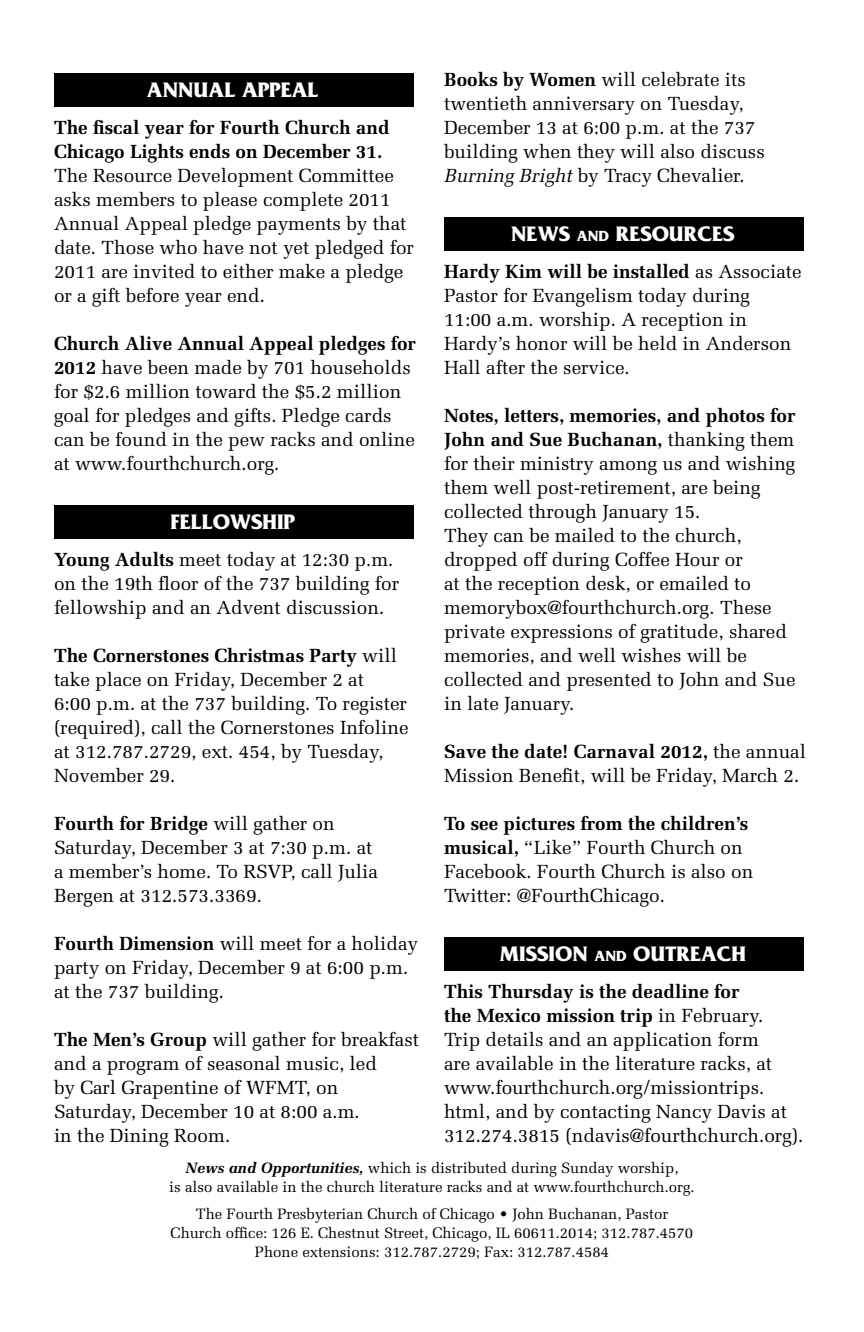
<style>
.page{position:relative;width:864px;height:1332px;background:#fff}
.page>*{position:absolute;margin:0;border:0;box-sizing:border-box;transform-origin:0 0}
.t1{font:700 22px "Friz Quadrata Std";color:#fff}
.t2{font:19px/24px "Melior LT Std";color:#000}
.t3{font:700 19px/24px "Melior LT Std";color:#000}
.t4{font:15px/19px "Melior LT Std";color:#000;text-align:center}
.s1{font-weight:700}
.s2{font-style:italic}
.s3{font-size:15.4px}
.s4{font-weight:700;font-style:italic}
</style>
<div class="page">
<div style="left:54px;top:505px;width:360px;height:34px;background:#000"></div>
<div style="left:445px;top:937px;width:359px;height:34px;background:#000"></div>
<div style="left:445px;top:217px;width:359px;height:34px;background:#000"></div>
<div style="left:54px;top:73px;width:360px;height:34px;background:#000"></div>
<p class="t1" style="left:147px;top:78px;width:173px">ANNUAL APPEAL</p>
<p class="t3" style="left:54px;top:116px;width:337px">The fiscal year for Fourth Church and<br>Chicago Lights ends on December 31.</p>
<p class="t2" style="left:54px;top:164px;width:361px">The Resource Development Committee asks members to please complete 2011<br>Annual Appeal pledge payments by that date. Those who have not yet pledged for 2011 are invited to either make a pledge or a gift before year end.</p>
<p class="t2" style="left:54px;top:332px;width:364px"><span class="s1">Church Alive Annual Appeal pledges for 2012</span> have been made by 701 households for $2.6 million toward the $5.2 million goal for pledges and gifts. Pledge cards can be found in the pew racks and online at www.fourthchurch.org.</p>
<p class="t1" style="left:171px;top:510px;width:126px">FELLOWSHIP</p>
<p class="t2" style="left:54px;top:548px;width:347px"><span class="s1">Young Adults</span> meet today at 12:30 p.m. on the 19th floor of the 737 building for fellowship and an Advent discussion.</p>
<p class="t2" style="left:54px;top:644px;width:356px"><span class="s1">The Cornerstones Christmas Party</span> will take place on Friday, December 2 at<br>6:00 p.m. at the 737 building. To register (required), call the Cornerstones Infoline at 312.787.2729, ext. 454, by Tuesday, November 29.</p>
<p class="t2" style="left:54px;top:812px;width:326px"><span class="s1">Fourth for Bridge</span> will gather on<br>Saturday, December 3 at 7:30 p.m. at a member’s home. To RSVP, call Julia<br>Bergen at 312.573.3369.</p>
<p class="t2" style="left:54px;top:932px;width:366px"><span class="s1">Fourth Dimension</span> will meet for a holiday party on Friday, December 9 at 6:00 p.m. at the 737 building.</p>
<p class="t2" style="left:54px;top:1028px;width:367px"><span class="s1">The Men’s Group</span> will gather for breakfast and a program of seasonal music, led<br>by Carl Grapentine of WFMT, on<br>Saturday, December 10 at 8:00 a.m.<br>in the Dining Room.</p>
<p class="t2" style="left:444px;top:68px;width:322px"><span class="s1">Books by Women</span> will celebrate its twentieth anniversary on Tuesday, December 13 at 6:00 p.m. at the 737 building when they will also discuss <span class="s2">Burning Bright</span> by Tracy Chevalier.</p>
<p class="t1" style="left:511px;top:222px;width:78px">NEWS <span class="s3">AND</span></p>
<p class="t1" style="left:616px;top:222px;width:120px">RESOURCES</p>
<p class="t2" style="left:444px;top:260px;width:359px"><span class="s1">Hardy Kim will be installed</span> as Associate Pastor for Evangelism today during 11:00 a.m. worship. A reception in Hardy’s honor will be held in Anderson Hall after the service.</p>
<p class="t2" style="left:444px;top:404px;width:353px"><span class="s1">Notes, letters, memories, and photos for John and Sue Buchanan,</span> thanking them for their ministry among us and wishing them well post-retirement, are being collected through January 15.<br>They can be mailed to the church, dropped off during Coffee Hour or<br>at the reception desk, or emailed to memorybox@fourthchurch.org. These private expressions of gratitude, shared memories, and well wishes will be collected and presented to John and Sue in late January.</p>
<p class="t2" style="left:444px;top:740px;width:364px"><span class="s1">Save the date! Carnaval 2012,</span> the annual<br>Mission Benefit, will be Friday, March 2.</p>
<p class="t2" style="left:444px;top:812px;width:311px"><span class="s1">To see pictures from the children’s musical,</span> “Like” Fourth Church on<br>Facebook. Fourth Church is also on<br>Twitter: @FourthChicago.</p>
<p class="t1" style="left:500px;top:942px;width:107px">MISSION <span class="s3">AND</span></p>
<p class="t1" style="left:633px;top:942px;width:114px">OUTREACH</p>
<p class="t2" style="left:444px;top:980px;width:361px"><span class="s1">This Thursday is the deadline for<br>the Mexico mission trip</span> in February.<br>Trip details and an application form<br>are available in the literature racks, at www.fourthchurch.org/missiontrips. html, and by contacting Nancy Davis at 312.274.3815 (ndavis@fourthchurch.org).</p>
<p class="t4" style="left:169px;top:1159px;width:527px"><span class="s4">News and Opportunities,</span> which is distributed during Sunday worship,<br>is also available in the church literature racks and at www.fourthchurch.org.</p>
<p class="t4" style="left:171px;top:1205px;width:524px">The Fourth Presbyterian Church of Chicago • John Buchanan, Pastor<br>Church office: 126 E. Chestnut Street, Chicago, IL 60611.2014; 312.787.4570<br>Phone extensions: 312.787.2729; Fax: 312.787.4584</p>
</div>
